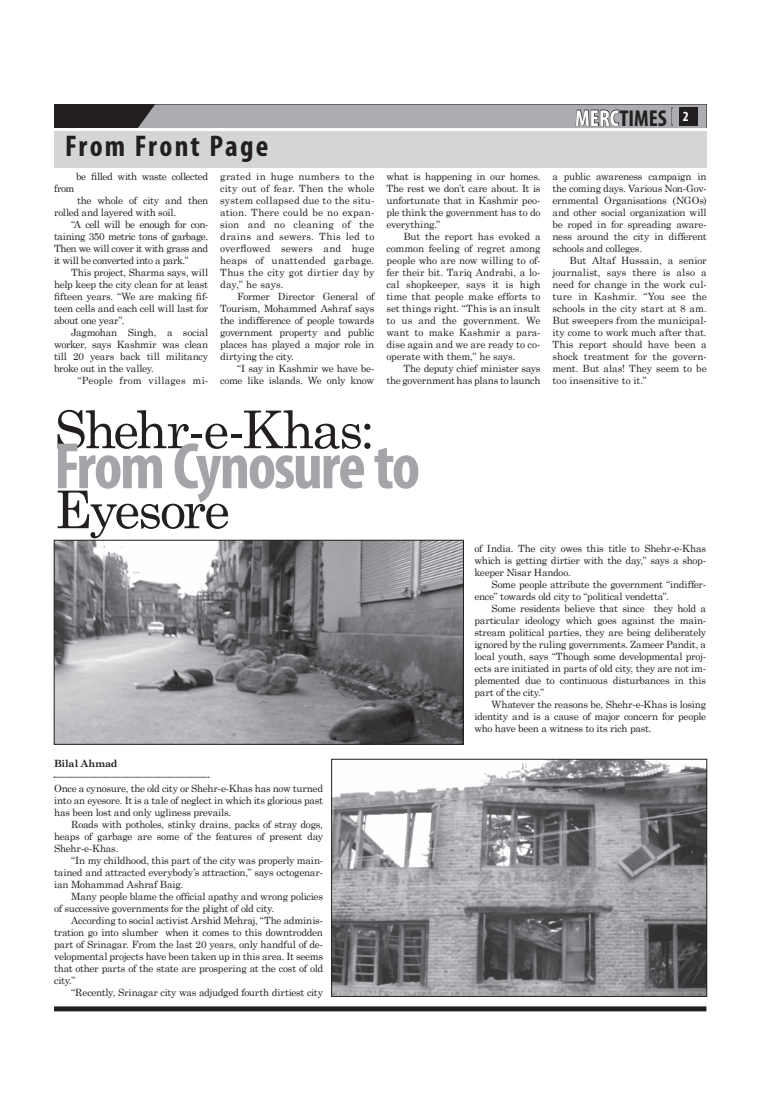
<style>
.page{position:relative;width:766px;height:1106px;background:#fff}
.page>*{position:absolute;margin:0;border:0;box-sizing:border-box;transform-origin:0 0}
.t1{font:700 condensed 66px "Myriad Pro";letter-spacing:-.035em;color:#a4a5a9}
.t2{font:52px "Century Schoolbook";letter-spacing:-.045em;color:#231f20}
.t3{font:700 condensed 30px "Myriad Pro";letter-spacing:.075em;color:#231f20}
.t4{font:700 condensed 23px "Myriad Pro";color:#231f20}
.t5{font:10px/12px "Century Schoolbook";letter-spacing:-.025em;color:#231f20;text-align:justify}
.t6{font:10px "Century Schoolbook";letter-spacing:-.045em;color:#231f20}
.t7{font:10px "Century Schoolbook";letter-spacing:.02em;color:#231f20}
.t8{font:700 10px "Century Schoolbook";letter-spacing:-.005em;color:#231f20}
.s1{color:#fff}
</style>
<div class="page">
<div style="left:54px;top:104px;width:652px;height:24px;background:#231f20"></div>
<svg style="left:138px;top:104px;width:568px;height:24px"></svg>
<div style="left:54px;top:1006px;width:652px;height:5px;background:#231f20"></div>
<div style="left:54px;top:132px;width:652px;height:36px;background:#d4d5d7"></div>
<img style="left:333px;top:760px;width:372px;height:234px">
<div style="left:331px;top:758px;width:376px;height:238px;border:1px solid #231f20"></div>
<img style="left:56px;top:541px;width:406px;height:201px">
<div style="left:54px;top:539px;width:410px;height:205px;border:1px solid #231f20"></div>
<svg style="left:54px;top:777px;width:155px;height:1px"></svg>
<h3 class="t3" style="left:65px;top:127px;width:205px">From Front Page</h3>
<p class="t6" style="left:76px;top:170px;width:133px">be filled with waste collected</p>
<p class="t5" style="left:54px;top:182px;width:22px">from</p>
<p class="t5" style="left:54px;top:194px;width:156px;text-indent:23px">the whole of city and then rolled and layered with soil.</p>
<p class="t5" style="left:54px;top:218px;width:156px;text-indent:17px">“A cell will be enough for con&shy;taining 350 metric tons of garbage.<br>Then we will cover it with grass and it will be converted into a park.”</p>
<p class="t5" style="left:54px;top:266px;width:156px;text-indent:17px">This project, Sharma says, will help keep the city clean for at least fifteen years. “We are making fif&shy;teen cells and each cell will last for about one year”.</p>
<p class="t5" style="left:54px;top:326px;width:156px;text-indent:17px">Jagmohan Singh, a social worker, says Kashmir was clean till 20 years back till militancy broke out in the valley.</p>
<p class="t7" style="left:77px;top:374px;width:132px">“People from villages mi-</p>
<p class="t5" style="left:220px;top:170px;width:156px">grated in huge numbers to the city out of fear. Then the whole system collapsed due to the situ&shy;ation. There could be no expan&shy;sion and no cleaning of the drains and sewers. This led to overflowed sewers and huge heaps of unattended garbage.<br>Thus the city got dirtier day by day,” he says.</p>
<p class="t5" style="left:220px;top:290px;width:156px;text-indent:17px">Former Director General of Tourism, Mohammed Ashraf says the indifference of people towards government property and public places has played a major role in dirtying the city.</p>
<p class="t5" style="left:220px;top:362px;width:156px;text-align:right">“I say in Kashmir we have be&shy;come like islands. We only know</p>
<p class="t5" style="left:386px;top:170px;width:156px">what is happening in our homes.<br>The rest we don’t care about. It is unfortunate that in Kashmir peo&shy;ple think the government has to do everything.”</p>
<p class="t5" style="left:386px;top:230px;width:156px;text-indent:17px">But the report has evoked a common feeling of regret among people who are now willing to of&shy;fer their bit. Tariq Andrabi, a lo&shy;cal shopkeeper, says it is high time that people make efforts to set things right. “This is an insult to us and the government. We want to make Kashmir a para&shy;dise again and we are ready to co&shy;operate with them,” he says.</p>
<p class="t5" style="left:386px;top:362px;width:156px;text-align:right">The deputy chief minister says<br>the government has plans to launch</p>
<h2 class="t2" style="left:54px;top:397px;width:322px">Shehr-e-Khas:</h2>
<h1 class="t1" style="left:54px;top:425px;width:367px">From Cynosure to</h1>
<h2 class="t2" style="left:54px;top:477px;width:177px">Eyesore</h2>
<h3 class="t4" style="left:575px;top:104px;width:115px"><span class="s1">MERC</span>TIMES <sup>2</sup></h3>
<p class="t5" style="left:552px;top:170px;width:156px">a public awareness campaign in the coming days. Various Non-Gov&shy;ernmental Organisations (NGOs) and other social organization will be roped in for spreading aware&shy;ness around the city in different schools and colleges.</p>
<p class="t5" style="left:552px;top:254px;width:156px;text-indent:17px">But Altaf Hussain, a senior journalist, says there is also a need for change in the work cul&shy;ture in Kashmir. “You see the schools in the city start at 8 am.<br>But sweepers from the municipal&shy;ity come to work much after that.<br>This report should have been a shock treatment for the govern&shy;ment. But alas! They seem to be too insensitive to it.”</p>
<p class="t8" style="left:54px;top:757px;width:65px">Bilal Ahmad</p>
<p class="t5" style="left:54px;top:782px;width:270px">Once a cynosure, the old city or Shehr-e-Khas has now turned into an eyesore. It is a tale of neglect in which its glorious past has been lost and only ugliness prevails.</p>
<p class="t5" style="left:54px;top:818px;width:270px;text-indent:17px">Roads with potholes, stinky drains, packs of stray dogs, heaps of garbage are some of the features of present day Shehr-e-Khas.</p>
<p class="t5" style="left:54px;top:854px;width:270px;text-indent:17px">“In my childhood, this part of the city was properly main&shy;tained and attracted everybody’s attraction,” says octogenar&shy;ian Mohammad Ashraf Baig.</p>
<p class="t5" style="left:54px;top:890px;width:270px;text-indent:17px">Many people blame the official apathy and wrong policies of successive governments for the plight of old city.</p>
<p class="t5" style="left:54px;top:914px;width:270px;text-indent:17px">According to social activist Arshid Mehraj, “The adminis&shy;tration go into slumber when it comes to this downtrodden part of Srinagar. From the last 20 years, only handful of de&shy;velopmental projects have been taken up in this area. It seems that other parts of the state are prospering at the cost of old city.”</p>
<p class="t5" style="left:71px;top:986px;width:253px">“Recently, Srinagar city was adjudged fourth dirtiest city</p>
<p class="t5" style="left:474px;top:542px;width:233px">of India. The city owes this title to Shehr-e-Khas which is getting dirtier with the day,” says a shop&shy;keeper Nisar Handoo.</p>
<p class="t5" style="left:474px;top:578px;width:233px;text-indent:17px">Some people attribute the government “indiffer&shy;ence” towards old city to “political vendetta”.</p>
<p class="t5" style="left:474px;top:602px;width:233px;text-indent:17px">Some residents believe that since they hold a particular ideology which goes against the main&shy;stream political parties, they are being deliberately ignored by the ruling governments. Zameer Pandit, a local youth, says “Though some developmental proj&shy;ects are initiated in parts of old city, they are not im&shy;plemented due to continuous disturbances in this part of the city.”</p>
<p class="t5" style="left:474px;top:698px;width:233px;text-indent:17px">Whatever the reasons be, Shehr-e-Khas is losing identity and is a cause of major concern for people who have been a witness to its rich past.</p>
</div>
